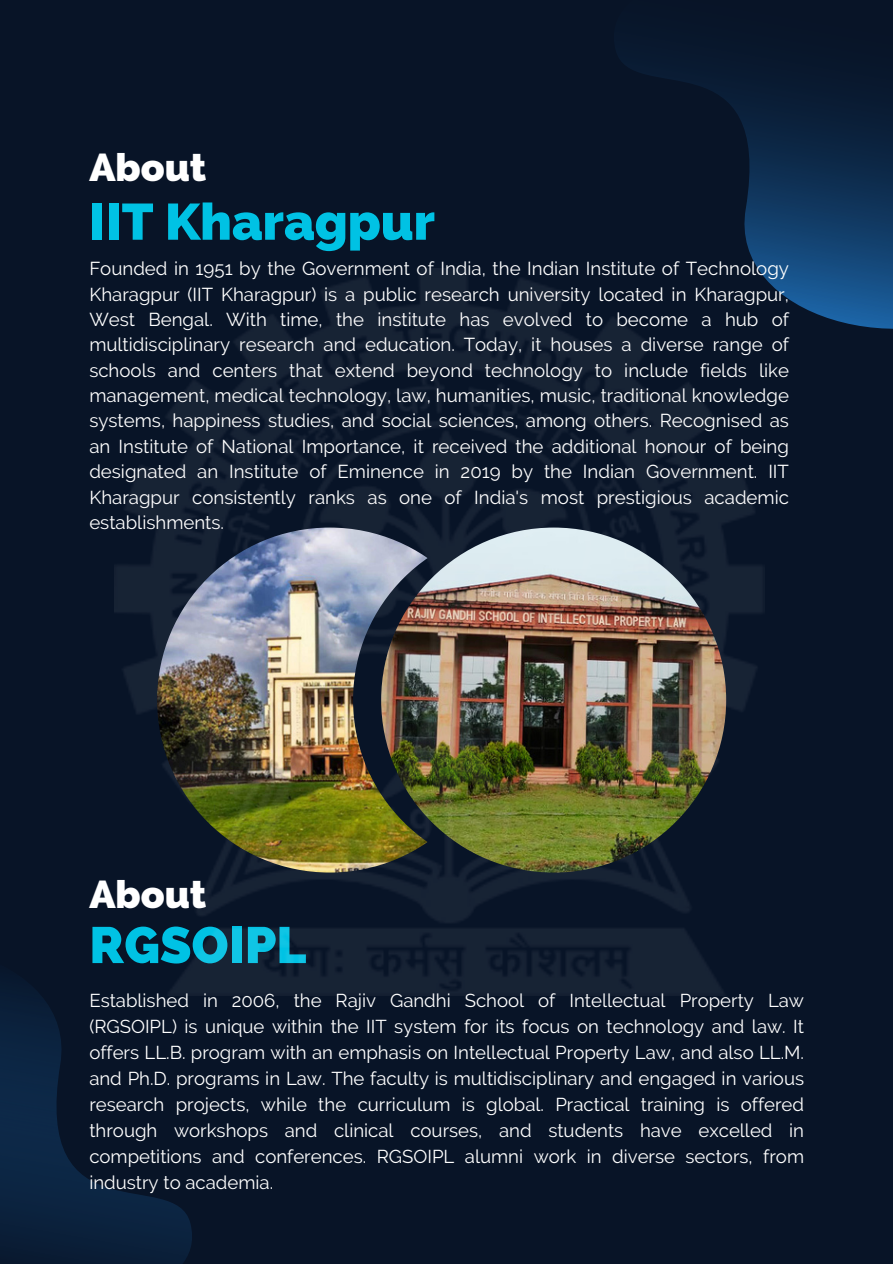
<style>
.page{position:relative;width:893px;height:1264px;background:#fff}
.page>*{position:absolute;margin:0;border:0;box-sizing:border-box;transform-origin:0 0}
.t1{font:800 51px "Raleway";color:#00c2e4}
.t2{font:800 39px "Raleway";color:#fff}
.t3{font:18.6px/25.3px "Raleway";color:#fff;text-align:justify}
</style>
<div class="page">
<div style="left:0;top:0;width:892px;height:1263px;background:#081427"></div>
<svg style="left:618px;top:55px;width:274px;height:274px"></svg>
<svg style="left:0;top:986px;width:209px;height:277px"></svg>
<img style="left:114px;top:268px;width:650px;height:727px">
<p class="t2" style="left:89px;top:144px;width:119px">About</p>
<p class="t1" style="left:89px;top:192px;width:347px">IIT Kharagpur</p>
<h2 class="t3" style="left:89px;top:256px;width:701px">Founded in 1951 by the Government of India, the Indian Institute of Technology Kharagpur (IIT Kharagpur) is a public research university located in Kharagpur, West Bengal. With time, the institute has evolved to become a hub of multidisciplinary research and education. Today, it houses a diverse range of schools and centers that extend beyond technology to include fields like management, medical technology, law, humanities, music, traditional knowledge systems, happiness studies, and social sciences, among others. Recognised as an Institute of National Importance, it received the additional honour of being designated an Institute of Eminence in 2019 by the Indian Government. IIT Kharagpur consistently ranks as one of India's most prestigious academic establishments.</h2>
<p class="t2" style="left:89px;top:871px;width:119px">About</p>
<h3 class="t1" style="left:89px;top:915px;width:218px">RGSOIPL</h3>
<p class="t3" style="left:89px;top:987px;width:716px;line-height:25.8px">Established in 2006, the Rajiv Gandhi School of Intellectual Property Law (RGSOIPL) is unique within the IIT system for its focus on technology and law. It offers LL.B. program with an emphasis on Intellectual Property Law, and also LL.M. and Ph.D. programs in Law. The faculty is multidisciplinary and engaged in various research projects, while the curriculum is global. Practical training is offered through workshops and clinical courses, and students have excelled in competitions and conferences. RGSOIPL alumni work in diverse sectors, from industry to academia.</p>
</div>
